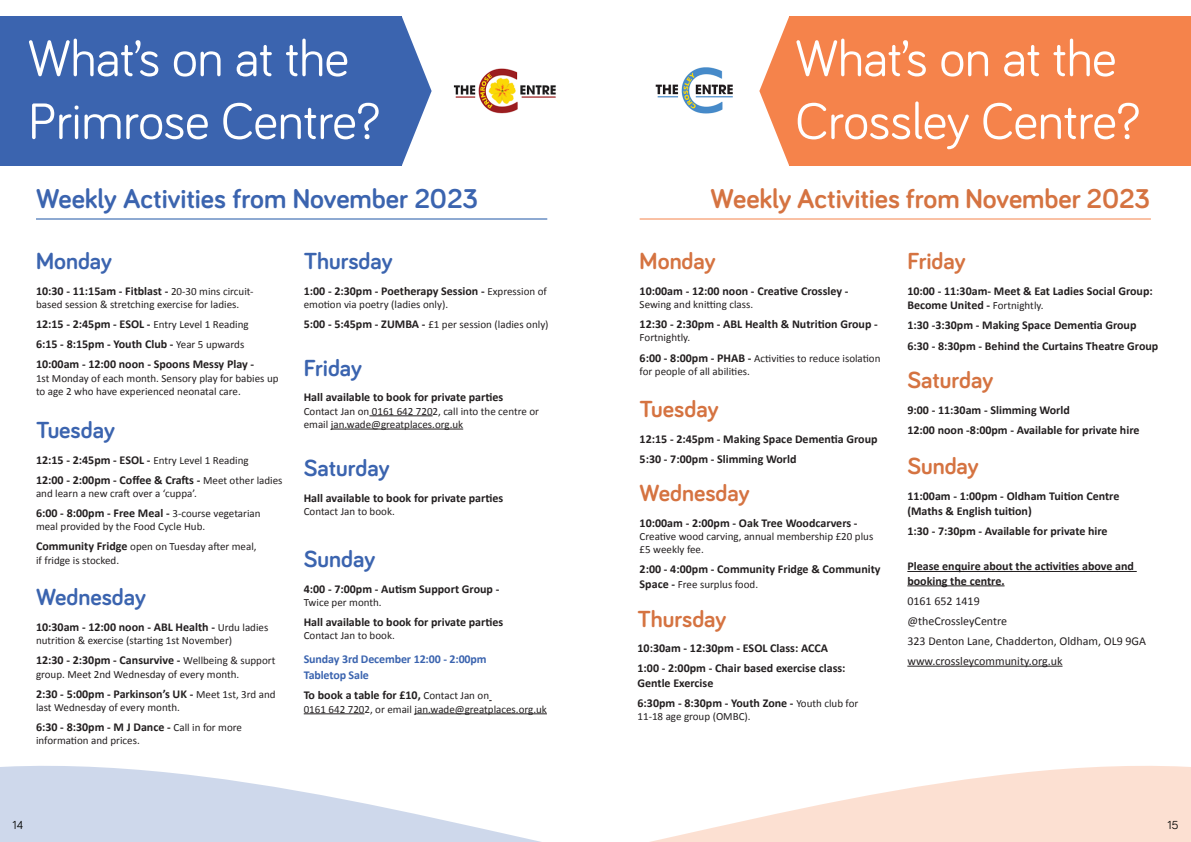
<style>
.page{position:relative;width:1191px;height:842px;background:#fff}
.page>*{position:absolute;margin:0;border:0;box-sizing:border-box;transform-origin:0 0}
.t1{font:52.4px/62.9px "Bariol";letter-spacing:-.01em;color:#fff}
.Sub_Heading{font:700 28px "Bariol";color:#3b64af}
.Sub_Heading-2{font:700 28px "Bariol";color:#d57341}
.Sub_Heading-3{font:700 24px "Bariol";color:#3b64af}
.Sub_Heading-4{font:700 24px "Bariol";color:#d57341}
.Body{font:700 12px/14.4px "Calibri";color:#231f20}
.Body-2{font:12px "Calibri";color:#231f20}
.Body-3{font:700 12px "Calibri";letter-spacing:-.01em;color:#3b64af}
.t2{font:12px "Bariol";color:#040503}
.Body-4{font:11px/13.2px "Calibri";color:#231f20}
.s1{font-weight:400;font-size:11px}
.s2{font-weight:700;font-size:12px}
</style>
<div class="page">
<hr style="left:369px;top:415px;width:63px;height:1px;background:#231f20">
<hr style="left:331px;top:429px;width:132px;height:1px;background:#231f20">
<hr style="left:907px;top:571px;width:229px;height:1px;background:#231f20">
<hr style="left:907px;top:585px;width:97px;height:1px;background:#231f20">
<hr style="left:907px;top:666px;width:155px;height:1px;background:#231f20">
<hr style="left:304px;top:713px;width:60px;height:1px;background:#231f20">
<hr style="left:414px;top:713px;width:133px;height:1px;background:#231f20">
<svg style="left:0;top:766px;width:541px;height:76px;fill:#ced8eb"></svg>
<svg style="left:650px;top:766px;width:541px;height:76px;fill:#fce0d2"></svg>
<div style="left:0;top:17px;width:402px;height:149px;background:#3b64af"></div>
<svg style="left:372px;top:16px;width:59px;height:149px"></svg>
<div style="left:789px;top:16px;width:402px;height:149px;background:#f5834b"></div>
<svg style="left:759px;top:17px;width:60px;height:149px"></svg>
<hr style="left:36px;top:218px;width:511px;height:1px;background:#1e56a6">
<hr style="left:639px;top:218px;width:511px;height:1px;background:#f5834b">
<img style="left:655px;top:67px;width:78px;height:47px">
<img style="left:453px;top:68px;width:103px;height:46px">
<p class="t1" style="left:28px;top:24px;width:354px">What’s on at the<br>Primrose Centre?</p>
<p class="t1" style="left:795px;top:24px;width:347px">What’s on at the<br>Crossley Centre?</p>
<p class="Sub_Heading" style="left:36px;top:179px;width:444px">Weekly Activities from November 2023</p>
<p class="Sub_Heading-2" style="left:710px;top:179px;width:441px">Weekly Activities from November 2023</p>
<p class="Sub_Heading-3" style="left:304px;top:245px;width:90px">Thursday</p>
<p class="Body" style="left:304px;top:283px;width:245px">1:00 - 2:30pm - Poetherapy Session - <span class="s1">Expression of</span></p>
<p class="Body-4" style="left:304px;top:297px;width:146px">emotion via poetry (ladies only).</p>
<p class="Body-4" style="left:304px;top:317px;width:246px"><span class="s2">5:00 - 5:45pm - ZUMBA -</span> £1 per session (ladies only)</p>
<p class="Sub_Heading-3" style="left:36px;top:245px;width:78px">Monday</p>
<p class="Body" style="left:36px;top:283px;width:219px">10:30 - 11:15am - Fitblast - <span class="s1">20-30 mins circuit-</span></p>
<p class="Body-4" style="left:36px;top:297px;width:205px">based session &amp; stretching exercise for ladies.</p>
<p class="Body" style="left:36px;top:317px;width:214px">12:15 - 2:45pm - ESOL - <span class="s1">Entry Level 1 Reading</span></p>
<p class="Body" style="left:36px;top:337px;width:210px">6:15 - 8:15pm - Youth Club - <span class="s1">Year 5 upwards</span></p>
<p class="Body" style="left:36px;top:357px;width:220px">10:00am - 12:00 noon - Spoons Messy Play -</p>
<p class="Body-4" style="left:36px;top:371px;width:244px">1st Monday of each month. Sensory play for babies up to age 2 who have experienced neonatal care.</p>
<p class="Sub_Heading-4" style="left:639px;top:245px;width:78px">Monday</p>
<p class="Body" style="left:639px;top:283px;width:210px">10:00am - 12:00 noon - Creative Crossley -</p>
<p class="Body-4" style="left:639px;top:297px;width:115px">Sewing and knitting class.</p>
<p class="Body" style="left:639px;top:317px;width:240px">12:30 - 2:30pm - ABL Health &amp; Nutrition Group -</p>
<p class="Body-4" style="left:639px;top:331px;width:52px">Fortnightly.</p>
<p class="Body-4" style="left:639px;top:351px;width:242px"><span class="s2">6:00 - 8:00pm - PHAB -</span> Activities to reduce isolation for people of all abilities.</p>
<p class="Sub_Heading-4" style="left:907px;top:245px;width:60px">Friday</p>
<p class="Body" style="left:907px;top:283px;width:247px">10:00 - 11:30am- Meet &amp; Eat Ladies Social Group:<br>Become United - <span class="s1">Fortnightly.</span></p>
<p class="Body" style="left:907px;top:318px;width:231px">1:30 -3:30pm - Making Space Dementia Group</p>
<p class="Body" style="left:907px;top:338px;width:252px">6:30 - 8:30pm - Behind the Curtains Theatre Group</p>
<p class="Sub_Heading-3" style="left:304px;top:351px;width:60px">Friday</p>
<p class="Body" style="left:304px;top:390px;width:201px">Hall available to book for private parties</p>
<p class="Body-4" style="left:304px;top:404px;width:237px">Contact Jan on 0161 642 7202, call into the centre or email jan.wade@greatplaces.org.uk</p>
<p class="Sub_Heading-4" style="left:907px;top:364px;width:87px">Saturday</p>
<p class="Body" style="left:907px;top:402px;width:164px">9:00 - 11:30am - Slimming World</p>
<p class="Body" style="left:907px;top:422px;width:234px">12:00 noon -8:00pm - Available for private hire</p>
<p class="Sub_Heading-4" style="left:639px;top:393px;width:80px">Tuesday</p>
<p class="Body" style="left:639px;top:432px;width:239px">12:15 - 2:45pm - Making Space Dementia Group</p>
<p class="Body" style="left:639px;top:452px;width:158px">5:30 - 7:00pm - Slimming World</p>
<p class="Sub_Heading-3" style="left:36px;top:413px;width:80px">Tuesday</p>
<p class="Body" style="left:36px;top:452px;width:214px">12:15 - 2:45pm - ESOL - <span class="s1">Entry Level 1 Reading</span></p>
<p class="Body" style="left:36px;top:472px;width:248px">12:00 - 2:00pm - Coffee &amp; Crafts - <span class="s1">Meet other ladies</span></p>
<p class="Body-4" style="left:36px;top:486px;width:162px">and learn a new craft over a ‘cuppa’.</p>
<p class="Body" style="left:36px;top:505px;width:226px">6:00 - 8:00pm - Free Meal - <span class="s1">3-course vegetarian</span></p>
<p class="Body-4" style="left:36px;top:519px;width:171px">meal provided by the Food Cycle Hub.</p>
<p class="Body-4" style="left:36px;top:540px;width:222px"><span class="s2">Community Fridge</span> open on Tuesday after meal, if fridge is stocked.</p>
<p class="Sub_Heading-4" style="left:907px;top:450px;width:73px">Sunday</p>
<p class="Body" style="left:907px;top:489px;width:214px">11:00am - 1:00pm - Oldham Tuition Centre (Maths &amp; English tuition)</p>
<p class="Body" style="left:907px;top:523px;width:202px">1:30 - 7:30pm - Available for private hire</p>
<p class="Body" style="left:907px;top:558px;width:228px">Please enquire about the activities above and booking the centre.</p>
<p class="Body-2" style="left:907px;top:593px;width:74px">0161 652 1419</p>
<p class="Body-2" style="left:907px;top:613px;width:101px">@theCrossleyCentre</p>
<p class="Body-2" style="left:907px;top:633px;width:240px">323 Denton Lane, Chadderton, Oldham, OL9 9GA</p>
<p class="Sub_Heading-3" style="left:304px;top:451px;width:87px">Saturday</p>
<p class="Body" style="left:304px;top:490px;width:201px">Hall available to book for private parties</p>
<p class="Body-4" style="left:304px;top:504px;width:93px">Contact Jan to book.</p>
<p class="Sub_Heading-4" style="left:639px;top:476px;width:111px">Wednesday</p>
<p class="Body" style="left:639px;top:515px;width:219px">10:00am - 2:00pm - Oak Tree Woodcarvers -</p>
<p class="Body-4" style="left:639px;top:529px;width:235px">Creative wood carving, annual membership £20 plus £5 weekly fee.</p>
<p class="Body" style="left:639px;top:562px;width:242px">2:00 - 4:00pm - Community Fridge &amp; Community</p>
<p class="Body-4" style="left:639px;top:577px;width:120px"><span class="s2">Space -</span> Free surplus food.</p>
<p class="Sub_Heading-3" style="left:304px;top:542px;width:73px">Sunday</p>
<p class="Body" style="left:304px;top:581px;width:197px">4:00 - 7:00pm - Autism Support Group -</p>
<p class="Body-4" style="left:304px;top:595px;width:79px">Twice per month.</p>
<p class="Body" style="left:304px;top:614px;width:201px">Hall available to book for private parties</p>
<p class="Body-4" style="left:304px;top:628px;width:93px">Contact Jan to book.</p>
<p class="Sub_Heading-3" style="left:36px;top:581px;width:111px">Wednesday</p>
<p class="Body" style="left:36px;top:619px;width:234px">10:30am - 12:00 noon - ABL Health - <span class="s1">Urdu ladies</span></p>
<p class="Body-4" style="left:36px;top:633px;width:198px">nutrition &amp; exercise (starting 1st November)</p>
<p class="Body" style="left:36px;top:653px;width:241px">12:30 - 2:30pm - Cansurvive - <span class="s1">Wellbeing &amp; support</span></p>
<p class="Body-4" style="left:36px;top:667px;width:205px">group. Meet 2nd Wednesday of every month.</p>
<p class="Body" style="left:36px;top:686px;width:241px">2:30 - 5:00pm - Parkinson’s UK - <span class="s1">Meet 1st, 3rd and</span></p>
<p class="Body-4" style="left:36px;top:700px;width:145px">last Wednesday of every month.</p>
<p class="Body" style="left:36px;top:719px;width:207px">6:30 - 8:30pm - M J Dance - <span class="s1">Call in for more</span></p>
<p class="Body-4" style="left:36px;top:733px;width:105px">information and prices.</p>
<p class="Sub_Heading-4" style="left:637px;top:602px;width:90px">Thursday</p>
<p class="Body" style="left:637px;top:641px;width:192px">10:30am - 12:30pm - ESOL Class: ACCA</p>
<p class="Body" style="left:637px;top:661px;width:210px">1:00 - 2:00pm - Chair based exercise class:<br>Gentle Exercise</p>
<p class="Body" style="left:637px;top:695px;width:222px">6:30pm - 8:30pm - Youth Zone - <span class="s1">Youth club for</span></p>
<p class="Body-4" style="left:637px;top:709px;width:115px">11-18 age group (OMBC).</p>
<p class="Body-3" style="left:304px;top:650px;width:184px">Sunday 3rd December 12:00 - 2:00pm</p>
<p class="Body-2" style="left:907px;top:653px;width:157px">www.crossleycommunity.org.uk</p>
<p class="Body-3" style="left:304px;top:667px;width:67px">Tabletop Sale</p>
<p class="Body" style="left:304px;top:688px;width:187px">To book a table for £10, <span class="s1">Contact Jan on</span></p>
<p class="Body-4" style="left:304px;top:702px;width:245px">0161 642 7202, or email jan.wade@greatplaces.org.uk</p>
<p class="t2" style="left:13px;top:816px;width:12px">14</p>
<p class="t2" style="left:1167px;top:816px;width:12px">15</p>
</div>
